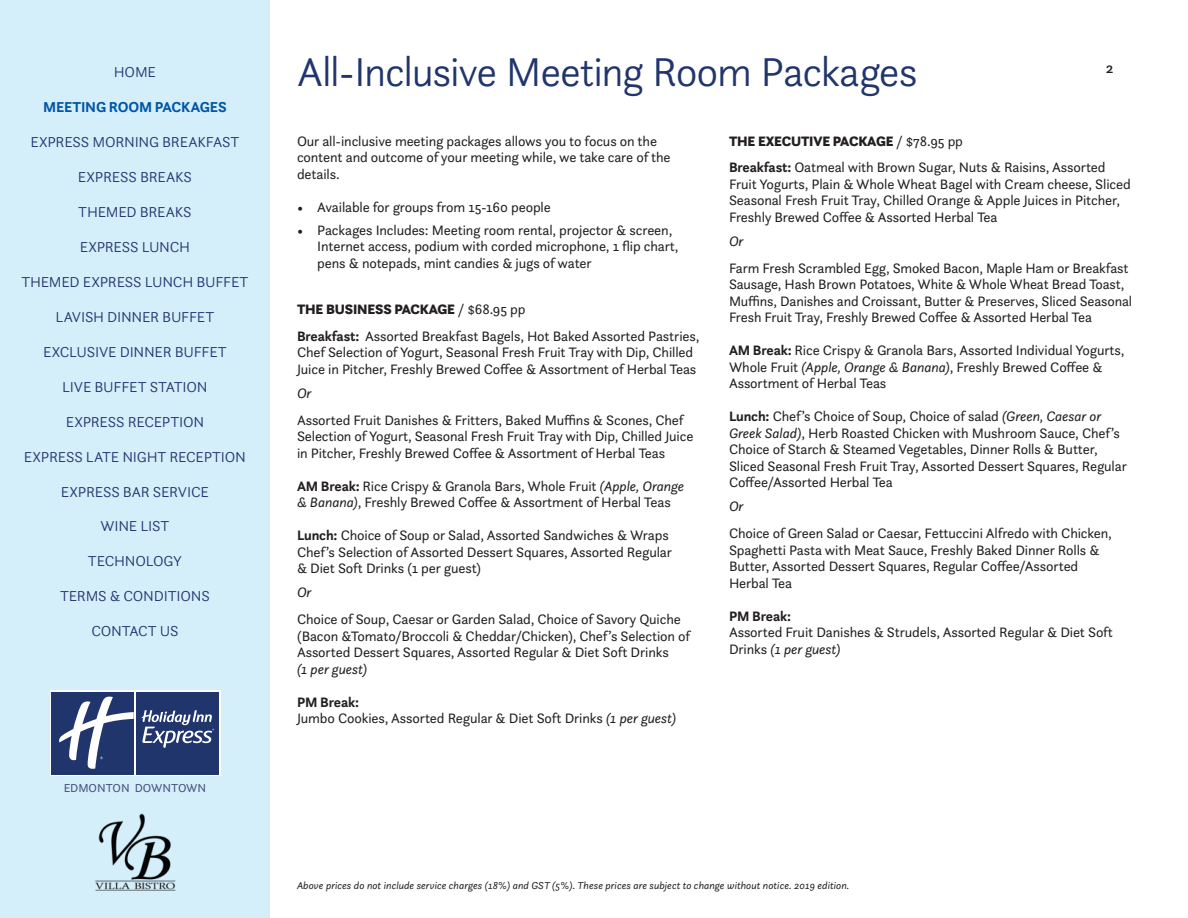
<style>
.page{position:relative;width:1188px;height:918px;background:#fff}
.page>*{position:absolute;margin:0;border:0;box-sizing:border-box;transform-origin:0 0}
.Section_Titles{font:300 42px "Questa Sans";letter-spacing:-.03em;color:#21356d}
.BUTTONS{font:300 15px "Questa Sans";letter-spacing:-.015em;color:#21356d}
.BUTTONS_selected{font:700 15px "Questa Sans";letter-spacing:-.015em;color:#0155a5}
.BUTTONS_selected-2{font:300 15px "Questa Sans";letter-spacing:-.015em;color:#21356d}
.t1{font:500 15px "Questa Sans";color:#231f20}
.Bodycopy{font:14.25px/16.5px "Questa Sans";letter-spacing:-.01em;color:#231f20}
.Bodycopy___Bulets{font:14.25px/16.5px "Questa Sans";letter-spacing:-.01em;color:#231f20}
.H1_Text_Title{font:900 14.25px "Questa Sans";letter-spacing:-.01em;color:#231f20}
.Bodycopy-2{font:700 14.25px "Questa Sans";letter-spacing:-.01em;color:#231f20}
.Bodycopy-3{font:italic 14.25px "Questa Sans";letter-spacing:-.02em;color:#231f20}
.t2{font:12px "Questa Sans";letter-spacing:-.005em;color:#474f7f}
.t3{font:italic 10.5px "Questa Sans";color:#231f20}
.s1{font-weight:400}
.s2{font-weight:700}
.s3{font-style:italic}
</style>
<div class="page">
<div style="left:0;top:0;width:270px;height:918px;background:#d4effa"></div>
<svg style="left:50px;top:690px;width:170px;height:86px"></svg>
<div style="left:136px;top:692px;width:82px;height:82px;background:#21356d"></div>
<div style="left:51px;top:692px;width:83px;height:83px;background:#21356d"></div>
<svg style="left:142px;top:710px;width:72px;height:38px"></svg>
<svg style="left:59px;top:697px;width:75px;height:72px"></svg>
<img style="left:95px;top:813px;width:81px;height:78px">
<p class="BUTTONS" style="left:114px;top:62px;width:44px">HOME</p>
<p class="BUTTONS_selected" style="left:43px;top:97px;width:185px">MEETING ROOM PACKAGES</p>
<p class="BUTTONS" style="left:30px;top:132px;width:211px">EXPRESS MORNING BREAKFAST</p>
<p class="BUTTONS" style="left:78px;top:167px;width:116px">EXPRESS BREAKS</p>
<p class="BUTTONS" style="left:78px;top:202px;width:115px">THEMED BREAKS</p>
<p class="BUTTONS" style="left:80px;top:237px;width:112px">EXPRESS LUNCH</p>
<p class="BUTTONS" style="left:21px;top:272px;width:229px">THEMED EXPRESS LUNCH BUFFET</p>
<p class="BUTTONS" style="left:56px;top:307px;width:160px">LAVISH DINNER BUFFET</p>
<p class="BUTTONS" style="left:43px;top:342px;width:185px">EXCLUSIVE DINNER BUFFET</p>
<p class="BUTTONS_selected-2" style="left:62px;top:377px;width:147px">LIVE BUFFET STATION</p>
<p class="BUTTONS" style="left:66px;top:412px;width:140px">EXPRESS RECEPTION</p>
<p class="BUTTONS" style="left:24px;top:447px;width:224px">EXPRESS LATE NIGHT RECEPTION</p>
<p class="BUTTONS" style="left:61px;top:482px;width:150px">EXPRESS BAR SERVICE</p>
<p class="BUTTONS" style="left:101px;top:517px;width:70px">WINE LIST</p>
<p class="BUTTONS" style="left:88px;top:552px;width:96px">TECHNOLOGY</p>
<p class="BUTTONS" style="left:60px;top:587px;width:151px">TERMS &amp; CONDITIONS</p>
<p class="BUTTONS" style="left:91px;top:622px;width:89px">CONTACT US</p>
<p class="t2" style="left:64px;top:780px;width:144px">EDMONTON DOWNTOWN</p>
<p class="Section_Titles" style="left:297px;top:45px;width:622px">All-Inclusive Meeting Room Packages</p>
<p class="Bodycopy" style="left:297px;top:132px;width:375px">Our all-inclusive meeting packages allows you to focus on the content and outcome of your meeting while, we take care of the details.</p>
<p class="Bodycopy___Bulets" style="left:297px;top:198px;width:255px">• Available for groups from 15-160 people</p>
<p class="Bodycopy___Bulets" style="left:317px;top:222px;width:363px;text-indent:-20px">• Packages Includes: Meeting room rental, projector &amp; screen,<br>Internet access, podium with corded microphone, 1 flip chart, pens &amp; notepads, mint candies &amp; jugs of water</p>
<p class="H1_Text_Title" style="left:297px;top:300px;width:230px">THE BUSINESS PACKAGE <span class="s1">/ $68.95 pp</span></p>
<p class="Bodycopy" style="left:297px;top:328px;width:404px"><span class="s2">Breakfast:</span> Assorted Breakfast Bagels, Hot Baked Assorted Pastries,<br>Chef Selection of Yogurt, Seasonal Fresh Fruit Tray with Dip, Chilled<br>Juice in Pitcher, Freshly Brewed Coffee &amp; Assortment of Herbal Teas</p>
<p class="Bodycopy-3" style="left:297px;top:384px;width:16px">Or</p>
<p class="Bodycopy" style="left:297px;top:412px;width:398px">Assorted Fruit Danishes &amp; Fritters, Baked Muffins &amp; Scones, Chef<br>Selection of Yogurt, Seasonal Fresh Fruit Tray with Dip, Chilled Juice in Pitcher, Freshly Brewed Coffee &amp; Assortment of Herbal Teas</p>
<p class="Bodycopy" style="left:297px;top:478px;width:389px"><span class="s2">AM Break:</span> Rice Crispy &amp; Granola Bars, Whole Fruit <span class="s3">(Apple, Orange &amp; Banana)</span>, Freshly Brewed Coffee &amp; Assortment of Herbal Teas</p>
<p class="Bodycopy" style="left:297px;top:527px;width:373px"><span class="s2">Lunch:</span> Choice of Soup or Salad, Assorted Sandwiches &amp; Wraps</p>
<p class="Bodycopy" style="left:297px;top:544px;width:377px">Chef’s Selection of Assorted Dessert Squares, Assorted Regular &amp; Diet Soft Drinks (1 per guest)</p>
<p class="Bodycopy-3" style="left:297px;top:584px;width:16px">Or</p>
<p class="Bodycopy" style="left:297px;top:611px;width:395px">Choice of Soup, Caesar or Garden Salad, Choice of Savory Quiche (Bacon &amp;Tomato/Broccoli &amp; Cheddar/Chicken), Chef’s Selection of Assorted Dessert Squares, Assorted Regular &amp; Diet Soft Drinks<br><span class="s3">(1 per guest)</span></p>
<p class="Bodycopy-2" style="left:297px;top:693px;width:64px">PM Break:</p>
<p class="Bodycopy" style="left:297px;top:710px;width:381px">Jumbo Cookies, Assorted Regular &amp; Diet Soft Drinks <span class="s3">(1 per guest)</span></p>
<p class="t1" style="left:1106px;top:58px;width:9px">2</p>
<p class="H1_Text_Title" style="left:729px;top:132px;width:236px">THE EXECUTIVE PACKAGE <span class="s1">/ $78.95 pp</span></p>
<p class="Bodycopy" style="left:729px;top:159px;width:403px"><span class="s2">Breakfast:</span> Oatmeal with Brown Sugar, Nuts &amp; Raisins, Assorted Fruit Yogurts, Plain &amp; Whole Wheat Bagel with Cream cheese, Sliced Seasonal Fresh Fruit Tray, Chilled Orange &amp; Apple Juices in Pitcher, Freshly Brewed Coffee &amp; Assorted Herbal Tea</p>
<p class="Bodycopy-3" style="left:729px;top:232px;width:16px">Or</p>
<p class="Bodycopy" style="left:729px;top:259px;width:405px">Farm Fresh Scrambled Egg, Smoked Bacon, Maple Ham or Breakfast Sausage, Hash Brown Potatoes, White &amp; Whole Wheat Bread Toast, Muffins, Danishes and Croissant, Butter &amp; Preserves, Sliced Seasonal Fresh Fruit Tray, Freshly Brewed Coffee &amp; Assorted Herbal Tea</p>
<p class="Bodycopy" style="left:729px;top:342px;width:397px"><span class="s2">AM Break:</span> Rice Crispy &amp; Granola Bars, Assorted Individual Yogurts,<br>Whole Fruit <span class="s3">(Apple, Orange &amp; Banana)</span>, Freshly Brewed Coffee &amp;<br>Assortment of Herbal Teas</p>
<p class="Bodycopy" style="left:729px;top:408px;width:399px"><span class="s2">Lunch:</span> Chef’s Choice of Soup, Choice of salad <span class="s3">(Green, Caesar or Greek Salad)</span>, Herb Roasted Chicken with Mushroom Sauce, Chef’s Choice of Starch &amp; Steamed Vegetables, Dinner Rolls &amp; Butter, Sliced Seasonal Fresh Fruit Tray, Assorted Dessert Squares, Regular Coffee/Assorted Herbal Tea</p>
<p class="Bodycopy-3" style="left:729px;top:497px;width:16px">Or</p>
<p class="Bodycopy" style="left:729px;top:525px;width:384px">Choice of Green Salad or Caesar, Fettuccini Alfredo with Chicken, Spaghetti Pasta with Meat Sauce, Freshly Baked Dinner Rolls &amp; Butter, Assorted Dessert Squares, Regular Coffee/Assorted Herbal Tea</p>
<p class="Bodycopy-2" style="left:729px;top:607px;width:64px">PM Break:</p>
<p class="Bodycopy" style="left:729px;top:624px;width:386px">Assorted Fruit Danishes &amp; Strudels, Assorted Regular &amp; Diet Soft<br>Drinks <span class="s3">(1 per guest)</span></p>
<p class="t3" style="left:297px;top:879px;width:554px">Above prices do not include service charges (18%) and GST (5%). These prices are subject to change without notice. 2019 edition.</p>
</div>
